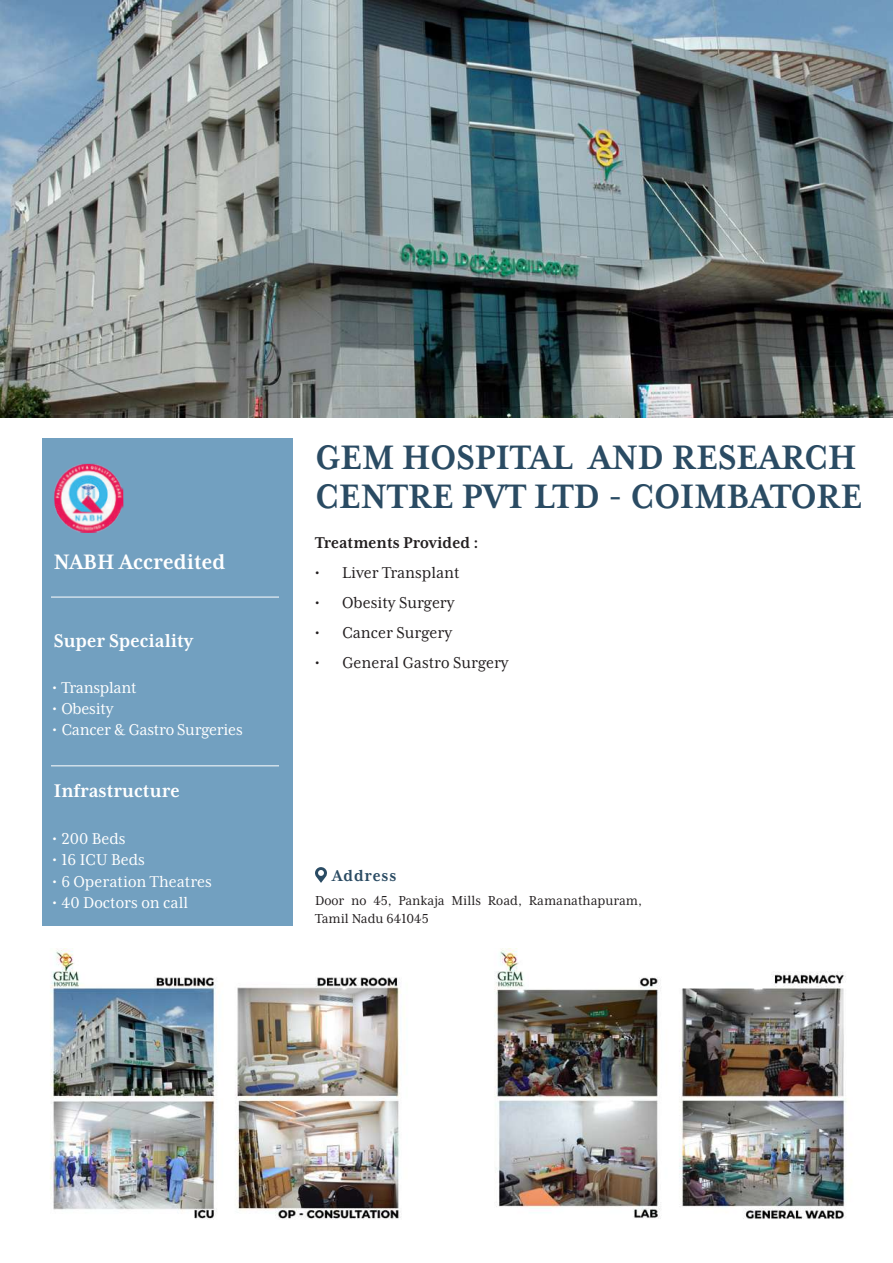
<style>
.page{position:relative;width:893px;height:1263px;background:#fff}
.page>*{position:absolute;margin:0;border:0;box-sizing:border-box;transform-origin:0 0}
.t1{font:700 39px/39px "Mrs Eaves XL Serif Nar OT";letter-spacing:.005em;color:#2a4b63}
.t2{font:700 24px "Mrs Eaves XL Serif Nar OT";color:#fff}
.t3{font:700 21px "Mrs Eaves XL Serif Nar OT";color:#fff}
.t4{font:18px "Mrs Eaves XL Serif Nar OT";letter-spacing:-.005em;color:#fff}
.t5{font:18px "Mrs Eaves XL Serif Nar OT";color:#231f20}
.t6{font:700 18px "Mrs Eaves XL Serif Nar OT";color:#231f20}
.t7{font:700 18px "Mrs Eaves XL Serif Nar OT";letter-spacing:.045em;color:#2a4b63}
.t8{font:15px/18px "Mrs Eaves XL Serif Nar OT";color:#231f20}
</style>
<div class="page">
<div style="left:42px;top:438px;width:250px;height:488px;background:#72a0c0"></div>
<hr style="left:51px;top:597px;width:228px;height:1px;background:#fff">
<hr style="left:51px;top:765px;width:228px;height:1px;background:#fff">
<img style="left:54px;top:464px;width:70px;height:69px">
<img style="left:0;top:0;width:893px;height:417px">
<img style="left:50px;top:948px;width:351px;height:272px">
<img style="left:494px;top:948px;width:352px;height:271px">
<svg style="left:315px;top:867px;width:12px;height:16px"></svg>
<h2 class="t2" style="left:54px;top:548px;width:173px">NABH Accredited</h2>
<p class="t3" style="left:54px;top:629px;width:141px">Super Speciality</p>
<p class="t4" style="left:52px;top:678px;width:86px">• Transplant</p>
<p class="t4" style="left:52px;top:699px;width:63px">• Obesity</p>
<p class="t4" style="left:52px;top:720px;width:192px">• Cancer &amp; Gastro Surgeries</p>
<p class="t3" style="left:54px;top:779px;width:127px">Infrastructure</p>
<p class="t4" style="left:52px;top:828px;width:75px">• 200 Beds</p>
<p class="t4" style="left:52px;top:850px;width:94px">• 16 ICU Beds</p>
<p class="t4" style="left:52px;top:872px;width:161px">• 6 Operation Theatres</p>
<p class="t4" style="left:52px;top:893px;width:137px">• 40 Doctors on call</p>
<h1 class="t1" style="left:315px;top:438px;width:549px">GEM HOSPITAL AND RESEARCH<br>CENTRE PVT LTD - COIMBATORE</h1>
<p class="t6" style="left:315px;top:533px;width:165px">Treatments Provided :</p>
<p class="t5" style="left:315px;top:563px;width:146px">• Liver Transplant</p>
<p class="t5" style="left:315px;top:593px;width:141px">• Obesity Surgery</p>
<p class="t5" style="left:315px;top:623px;width:139px">• Cancer Surgery</p>
<p class="t5" style="left:315px;top:653px;width:195px">• General Gastro Surgery</p>
<p class="t7" style="left:332px;top:866px;width:65px">Address</p>
<p class="t8" style="left:315px;top:892px;width:328px">Door no 45, Pankaja Mills Road, Ramanathapuram,<br>Tamil Nadu 641045</p>
</div>
